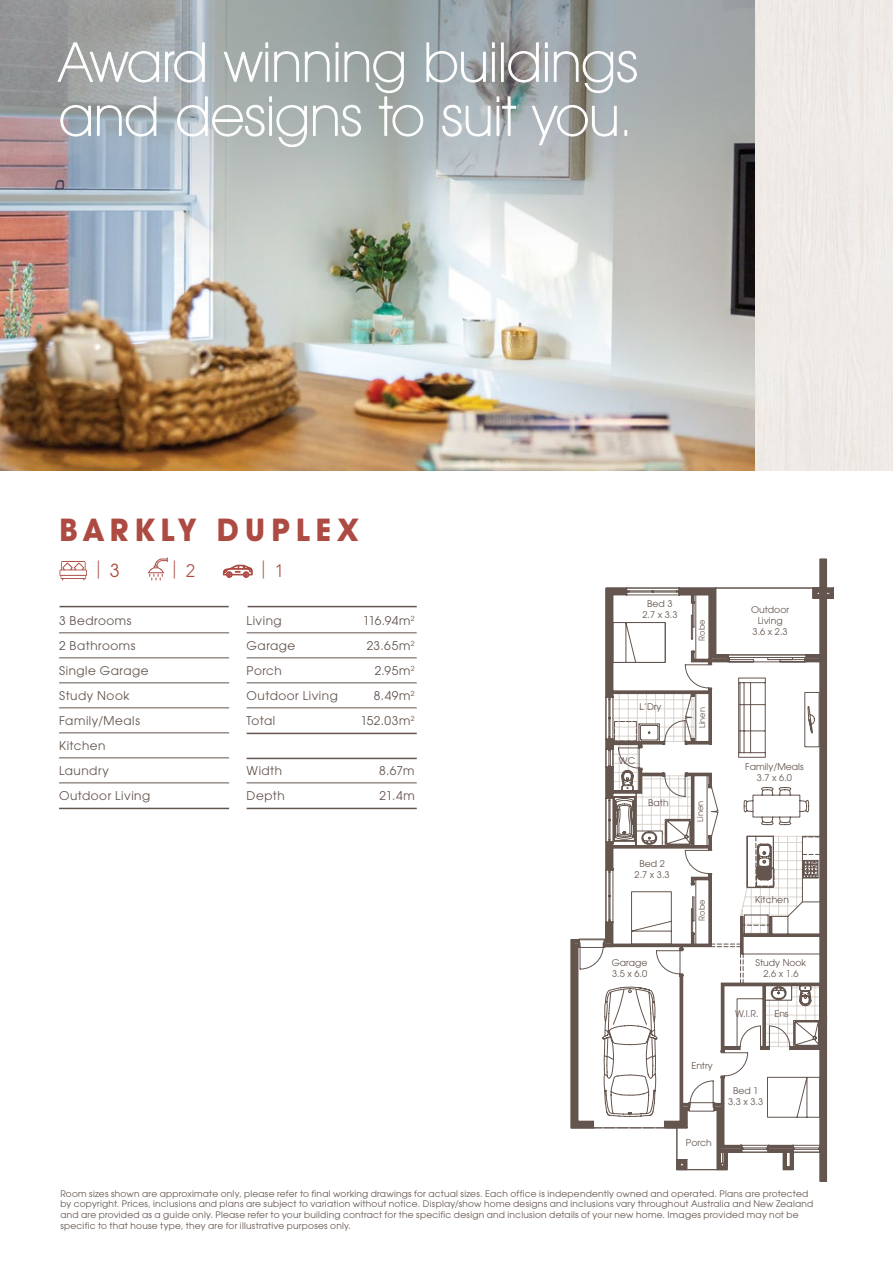
<style>
.page{position:relative;width:893px;height:1263px;background:#fff}
.page>*{position:absolute;margin:0;border:0;box-sizing:border-box;transform-origin:0 0}
.t1{font:200 54px/54px "Avant Garde IT Cby BT";letter-spacing:.01em;color:#fff}
.t2{font:700 31.5px "Avant Garde IT Cby BT";letter-spacing:.2em;color:#ad4b43}
.t3{font:300 18px "Avenir";color:#ad4b43}
.t4{font:12px/25px "Avant Garde Gothic DTC";letter-spacing:.045em;color:#64554e}
.t5{font:9.3px/11.1px "Avant Garde Gothic DTC";color:#64554e;text-align:center}
.t6{font:9px/10.8px "Avant Garde Gothic DTC";letter-spacing:.025em;color:#64554e}
.t7{font:8.25px "Avant Garde Gothic DTC";color:#64554e}
.s1{font-family:"Avant Garde Gothic DTC";font-weight:400}
</style>
<div class="page">
<img style="left:0;top:0;width:893px;height:470px">
<svg style="left:60px;top:561px;width:27px;height:19px"></svg>
<svg style="left:148px;top:557px;width:20px;height:23px"></svg>
<svg style="left:223px;top:565px;width:29px;height:12px"></svg>
<hr style="left:59px;top:633px;width:170px;height:1px;background:#64554e">
<hr style="left:59px;top:658px;width:170px;height:1px;background:#64554e">
<hr style="left:59px;top:683px;width:170px;height:1px;background:#64554e">
<hr style="left:59px;top:708px;width:170px;height:1px;background:#64554e">
<hr style="left:59px;top:733px;width:170px;height:1px;background:#64554e">
<hr style="left:59px;top:758px;width:170px;height:1px;background:#64554e">
<hr style="left:59px;top:783px;width:170px;height:1px;background:#64554e">
<hr style="left:59px;top:808px;width:170px;height:1px;background:#64554e">
<hr style="left:60px;top:606px;width:169px;height:1px;background:#64554e">
<hr style="left:248px;top:606px;width:169px;height:1px;background:#64554e">
<svg style="left:57px;top:42px;width:102px;height:41px;background:#b0b3b3"></svg>
<svg style="left:60px;top:105px;width:31px;height:32px"></svg>
<svg style="left:97px;top:96px;width:60px;height:41px;background:#adb6bd"></svg>
<svg style="left:165px;top:42px;width:472px;height:105px;background:#acb3b4"></svg>
<hr style="left:247px;top:633px;width:170px;height:1px;background:#64554e">
<hr style="left:247px;top:658px;width:170px;height:1px;background:#64554e">
<hr style="left:247px;top:683px;width:170px;height:1px;background:#64554e">
<hr style="left:247px;top:708px;width:170px;height:1px;background:#64554e">
<hr style="left:247px;top:733px;width:170px;height:1px;background:#64554e">
<hr style="left:247px;top:758px;width:170px;height:1px;background:#64554e">
<hr style="left:247px;top:783px;width:170px;height:1px;background:#64554e">
<hr style="left:247px;top:808px;width:170px;height:1px;background:#64554e">
<svg style="left:593px;top:584px;width:240px;height:594px"></svg>
<hr style="left:679px;top:588px;width:37px;height:3px;background:#64554e">
<hr style="left:606px;top:588px;width:21px;height:3px;background:#64554e">
<hr style="left:679px;top:592px;width:32px;height:3px;background:#64554e">
<hr style="left:610px;top:592px;width:16px;height:3px;background:#64554e">
<hr style="left:806px;top:659px;width:14px;height:3px;background:#64554e">
<hr style="left:713px;top:590px;width:3px;height:68px;background:#64554e">
<hr style="left:806px;top:655px;width:14px;height:3px;background:#64554e">
<hr style="left:606px;top:588px;width:3px;height:109px;background:#64554e">
<div style="left:820px;top:559px;width:6px;height:622px;background:#64554e"></div>
<svg style="left:574px;top:940px;width:5px;height:7px"></svg>
<hr style="left:571px;top:940px;width:3px;height:188px;background:#64554e">
<hr style="left:575px;top:944px;width:3px;height:177px;background:#64554e">
<div style="left:571px;top:1121px;width:22px;height:7px;background:#64554e"></div>
<div style="left:664px;top:1121px;width:23px;height:7px;background:#64554e"></div>
<hr style="left:684px;top:1107px;width:3px;height:15px;background:#64554e">
<hr style="left:680px;top:975px;width:3px;height:146px;background:#64554e">
<svg style="left:604px;top:595px;width:124px;height:354px"></svg>
<svg style="left:683px;top:1103px;width:6px;height:7px"></svg>
<svg style="left:714px;top:1103px;width:7px;height:7px"></svg>
<hr style="left:721px;top:1077px;width:3px;height:71px;background:#64554e">
<hr style="left:717px;top:1107px;width:3px;height:63px;background:#64554e">
<hr style="left:677px;top:1159px;width:10px;height:4px;background:#64554e">
<hr style="left:677px;top:1166px;width:10px;height:4px;background:#64554e">
<svg style="left:677px;top:1163px;width:10px;height:3px"></svg>
<svg style="left:720px;top:1166px;width:7px;height:4px"></svg>
<hr style="left:724px;top:1152px;width:3px;height:15px;background:#64554e">
<hr style="left:720px;top:1149px;width:22px;height:3px;background:#64554e">
<hr style="left:724px;top:1145px;width:18px;height:3px;background:#64554e">
<hr style="left:768px;top:1145px;width:25px;height:3px;background:#64554e">
<hr style="left:768px;top:1149px;width:25px;height:3px;background:#64554e">
<hr style="left:783px;top:1151px;width:3px;height:19px;background:#64554e">
<hr style="left:790px;top:1152px;width:3px;height:18px;background:#64554e">
<svg style="left:786px;top:1166px;width:4px;height:4px"></svg>
<hr style="left:791px;top:1047px;width:30px;height:2px;background:#64554e">
<svg style="left:762px;top:1047px;width:6px;height:2px"></svg>
<hr style="left:721px;top:983px;width:99px;height:3px;background:#64554e">
<hr style="left:763px;top:986px;width:2px;height:61px;background:#64554e">
<hr style="left:721px;top:983px;width:3px;height:68px;background:#64554e">
<svg style="left:724px;top:1047px;width:15px;height:2px"></svg>
<hr style="left:740px;top:916px;width:3px;height:38px;background:#64554e">
<hr style="left:742px;top:934px;width:78px;height:2px;background:#64554e">
<hr style="left:769px;top:916px;width:3px;height:18px;background:#64554e">
<hr style="left:813px;top:588px;width:20px;height:3px;background:#64554e">
<hr style="left:813px;top:595px;width:20px;height:3px;background:#64554e">
<svg style="left:830px;top:591px;width:3px;height:4px"></svg>
<svg style="left:813px;top:591px;width:3px;height:4px"></svg>
<h1 class="t1" style="left:60px;top:35px;width:580px">Award winning buildings and designs to suit you.</h1>
<h2 class="t2" style="left:60px;top:511px;width:300px">BARKLY DUPLEX</h2>
<h3 class="t3" style="left:96px;top:558px;width:25px">| <span class="s1">3</span></h3>
<h3 class="t3" style="left:172px;top:559px;width:24px">| 2</h3>
<h3 class="t3" style="left:262px;top:559px;width:24px">| 1</h3>
<h3 class="t4" style="left:59px;top:610px;width:93px">3 Bedrooms<br>2 Bathrooms<br>Single Garage<br>Study Nook<br>Family/Meals<br>Kitchen<br>Laundry<br>Outdoor Living</h3>
<h3 class="t4" style="left:247px;top:610px;width:37px">Living</h3>
<h3 class="t4" style="left:363px;top:610px;width:53px">116.94m<sup>2</sup></h3>
<h3 class="t4" style="left:247px;top:635px;width:50px">Garage</h3>
<h3 class="t4" style="left:367px;top:635px;width:49px">23.65m<sup>2</sup></h3>
<h3 class="t4" style="left:247px;top:660px;width:37px">Porch</h3>
<h3 class="t4" style="left:375px;top:660px;width:41px">2.95m<sup>2</sup></h3>
<h3 class="t4" style="left:247px;top:685px;width:93px">Outdoor Living</h3>
<h3 class="t4" style="left:374px;top:685px;width:42px">8.49m<sup>2</sup></h3>
<h3 class="t4" style="left:247px;top:710px;width:30px">Total</h3>
<h3 class="t4" style="left:360px;top:710px;width:56px">152.03m<sup>2</sup></h3>
<h3 class="t4" style="left:247px;top:760px;width:37px">Width</h3>
<h3 class="t4" style="left:379px;top:760px;width:37px">8.67m</h3>
<h3 class="t4" style="left:247px;top:785px;width:40px">Depth</h3>
<h3 class="t4" style="left:380px;top:785px;width:37px">21.4m</h3>
<p class="t5" style="left:642px;top:599px;width:37px">Bed 3<br>2.7 x 3.3</p>
<p class="t7" style="left:696px;top:641px;width:23px;rotate:-90deg">Robe</p>
<p class="t5" style="left:639px;top:702px;width:24px">L’Dry</p>
<p class="t5" style="left:619px;top:756px;width:18px">WC</p>
<p class="t5" style="left:648px;top:798px;width:22px">Bath</p>
<p class="t5" style="left:635px;top:859px;width:37px">Bed 2<br>2.7 x 3.3</p>
<p class="t7" style="left:697px;top:728px;width:22px;rotate:-90deg">Linen</p>
<p class="t7" style="left:695px;top:822px;width:22px;rotate:-90deg">Linen</p>
<p class="t7" style="left:696px;top:921px;width:23px;rotate:-90deg">Robe</p>
<p class="t5" style="left:751px;top:605px;width:39px">Outdoor<br>Living<br>3.6 x 2.3</p>
<p class="t5" style="left:745px;top:762px;width:60px">Family/Meals<br>3.7 x 6.0</p>
<p class="t5" style="left:755px;top:895px;width:35px">Kitchen</p>
<p class="t5" style="left:612px;top:958px;width:37px;text-align:left">Garage<br>3.5 x 6.0</p>
<p class="t5" style="left:755px;top:958px;width:52px">Study Nook<br>2.6 x 1.6</p>
<p class="t5" style="left:735px;top:1009px;width:25px">W.I.R.</p>
<p class="t5" style="left:774px;top:1009px;width:16px">Ens</p>
<p class="t5" style="left:691px;top:1061px;width:23px">Entry</p>
<p class="t5" style="left:686px;top:1138px;width:27px">Porch</p>
<p class="t5" style="left:728px;top:1086px;width:37px">Bed 1<br>3.3 x 3.3</p>
<p class="t6" style="left:60px;top:1189px;width:754px">Room sizes shown are approximate only, please refer to final working drawings for actual sizes. Each office is independently owned and operated. Plans are protected by copyright. Prices, inclusions and plans are subject to variation without notice. Display/show home designs and inclusions vary throughout Australia and New Zealand and are provided as a guide only. Please refer to your building contract for the specific design and inclusion details of your new home. Images provided may not be specific to that house type, they are for illustrative purposes only.</p>
</div>
